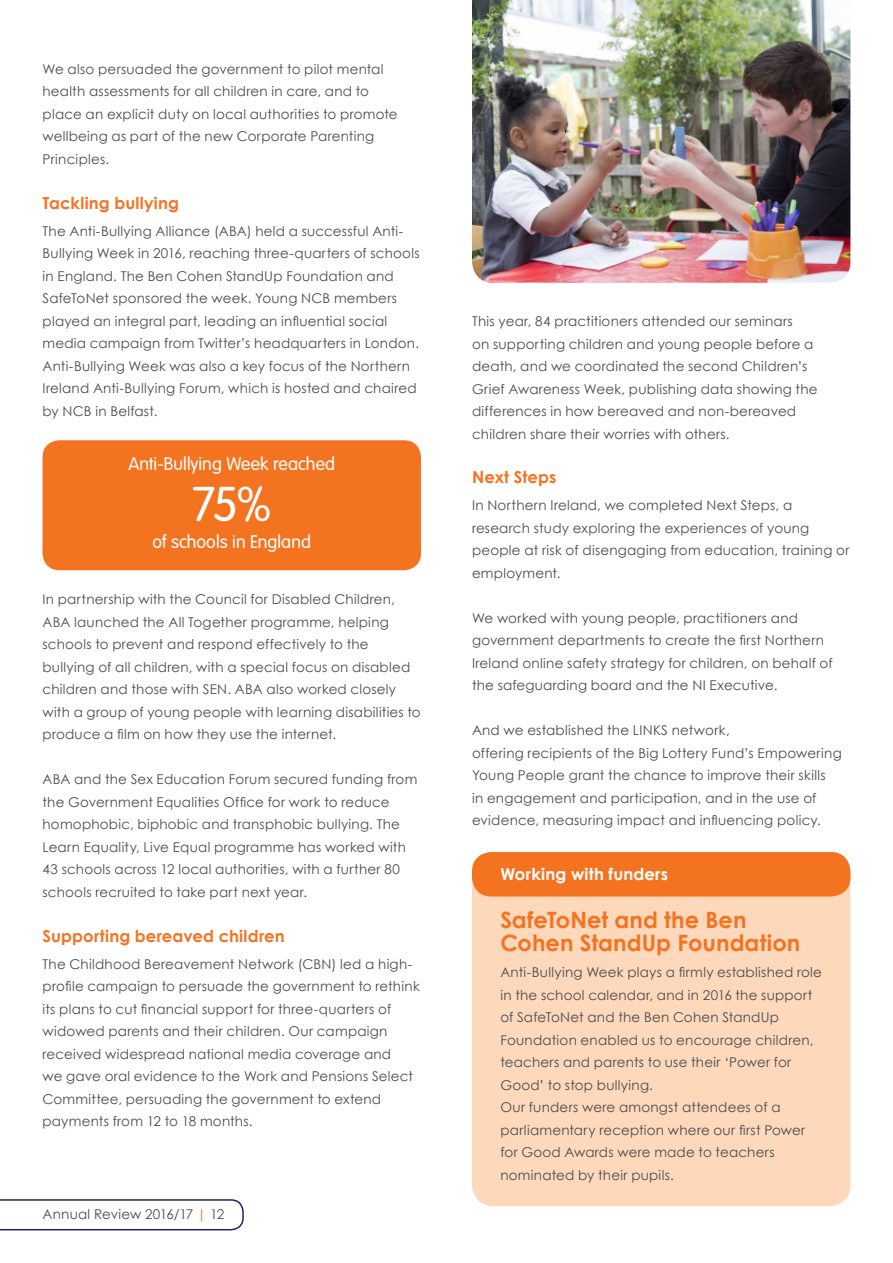
<style>
.page{position:relative;width:893px;height:1263px;background:#fff}
.page>*{position:absolute;margin:0;border:0;box-sizing:border-box;transform-origin:0 0}
.t1{font:300 48px "VAG Rounded";color:#fff}
.t2{font:700 22.5px/22.5px "Century Gothic";letter-spacing:.005em;color:#f47321}
.t3{font:300 18px "VAG Rounded";color:#fff}
.t4{font:700 16.5px "Century Gothic";letter-spacing:.005em;color:#f47321}
.t5{font:700 16.5px "Century Gothic";letter-spacing:.01em;color:#fff}
.t6{font:13.5px/22.5px "Century Gothic";letter-spacing:.015em;color:#4b4c4d}
.s1{color:#f47321}
</style>
<div class="page">
<img style="left:472px;top:0;width:378px;height:283px">
<div style="left:472px;top:852px;width:378px;height:354px;background:#fdd8bb;border-radius:21px"></div>
<div style="left:472px;top:852px;width:378px;height:44px;background:#f47321;border-radius:20px"></div>
<div style="left:43px;top:440px;width:378px;height:130px;background:#f47321;border-radius:17px"></div>
<svg style="left:0;top:1199px;width:244px;height:31px"></svg>
<p class="t6" style="left:43px;top:58px;width:357px">We also persuaded the government to pilot mental health assessments for all children in care, and to place an explicit duty on local authorities to promote wellbeing as part of the new Corporate Parenting Principles.</p>
<p class="t4" style="left:43px;top:193px;width:138px">Tackling bullying</p>
<p class="t6" style="left:43px;top:219px;width:379px">The Anti-Bullying Alliance (ABA) held a successful Anti-Bullying Week in 2016, reaching three-quarters of schools in England. The Ben Cohen StandUp Foundation and SafeToNet sponsored the week. Young NCB members played an integral part, leading an influential social media campaign from Twitter’s headquarters in London.<br>Anti-Bullying Week was also a key focus of the Northern Ireland Anti-Bullying Forum, which is hosted and chaired by NCB in Belfast.</p>
<h3 class="t3" style="left:128px;top:454px;width:208px">Anti-Bullying Week reached</h3>
<h1 class="t1" style="left:192px;top:477px;width:82px">75%</h1>
<h3 class="t3" style="left:152px;top:532px;width:160px">of schools in England</h3>
<p class="t6" style="left:43px;top:588px;width:380px">In partnership with the Council for Disabled Children, ABA launched the All Together programme, helping schools to prevent and respond effectively to the bullying of all children, with a special focus on disabled children and those with SEN. ABA also worked closely with a group of young people with learning disabilities to produce a film on how they use the internet.</p>
<p class="t6" style="left:43px;top:768px;width:376px">ABA and the Sex Education Forum secured funding from the Government Equalities Office for work to reduce homophobic, biphobic and transphobic bullying. The Learn Equality, Live Equal programme has worked with 43 schools across 12 local authorities, with a further 80 schools recruited to take part next year.</p>
<p class="t4" style="left:43px;top:925px;width:244px">Supporting bereaved children</p>
<p class="t6" style="left:43px;top:952px;width:379px">The Childhood Bereavement Network (CBN) led a high&shy;profile campaign to persuade the government to rethink its plans to cut financial support for three-quarters of widowed parents and their children. Our campaign received widespread national media coverage and<br>we gave oral evidence to the Work and Pensions Select Committee, persuading the government to extend payments from 12 to 18 months.</p>
<p class="t6" style="left:43px;top:1202px;width:183px">Annual Review 2016/17 <span class="s1">|</span> 12</p>
<p class="t6" style="left:472px;top:310px;width:347px">This year, 84 practitioners attended our seminars<br>on supporting children and young people before a death, and we coordinated the second Children’s Grief Awareness Week, publishing data showing the differences in how bereaved and non-bereaved children share their worries with others.</p>
<p class="t4" style="left:472px;top:467px;width:86px">Next Steps</p>
<p class="t6" style="left:472px;top:494px;width:379px">In Northern Ireland, we completed Next Steps, a research study exploring the experiences of young people at risk of disengaging from education, training or employment.</p>
<p class="t6" style="left:472px;top:606px;width:362px">We worked with young people, practitioners and government departments to create the first Northern Ireland online safety strategy for children, on behalf of the safeguarding board and the NI Executive.</p>
<p class="t6" style="left:472px;top:719px;width:371px">And we established the LINKS network,<br>offering recipients of the Big Lottery Fund’s Empowering Young People grant the chance to improve their skills<br>in engagement and participation, and in the use of evidence, measuring impact and influencing policy.</p>
<p class="t5" style="left:500px;top:863px;width:169px">Working with funders</p>
<h2 class="t2" style="left:500px;top:908px;width:301px">SafeToNet and the Ben<br>Cohen StandUp Foundation</h2>
<p class="t6" style="left:500px;top:961px;width:323px">Anti-Bullying Week plays a firmly established role in the school calendar, and in 2016 the support of SafeToNet and the Ben Cohen StandUp Foundation enabled us to encourage children, teachers and parents to use their ‘Power for Good’ to stop bullying.<br>Our funders were amongst attendees of a parliamentary reception where our first Power for Good Awards were made to teachers nominated by their pupils.</p>
</div>
